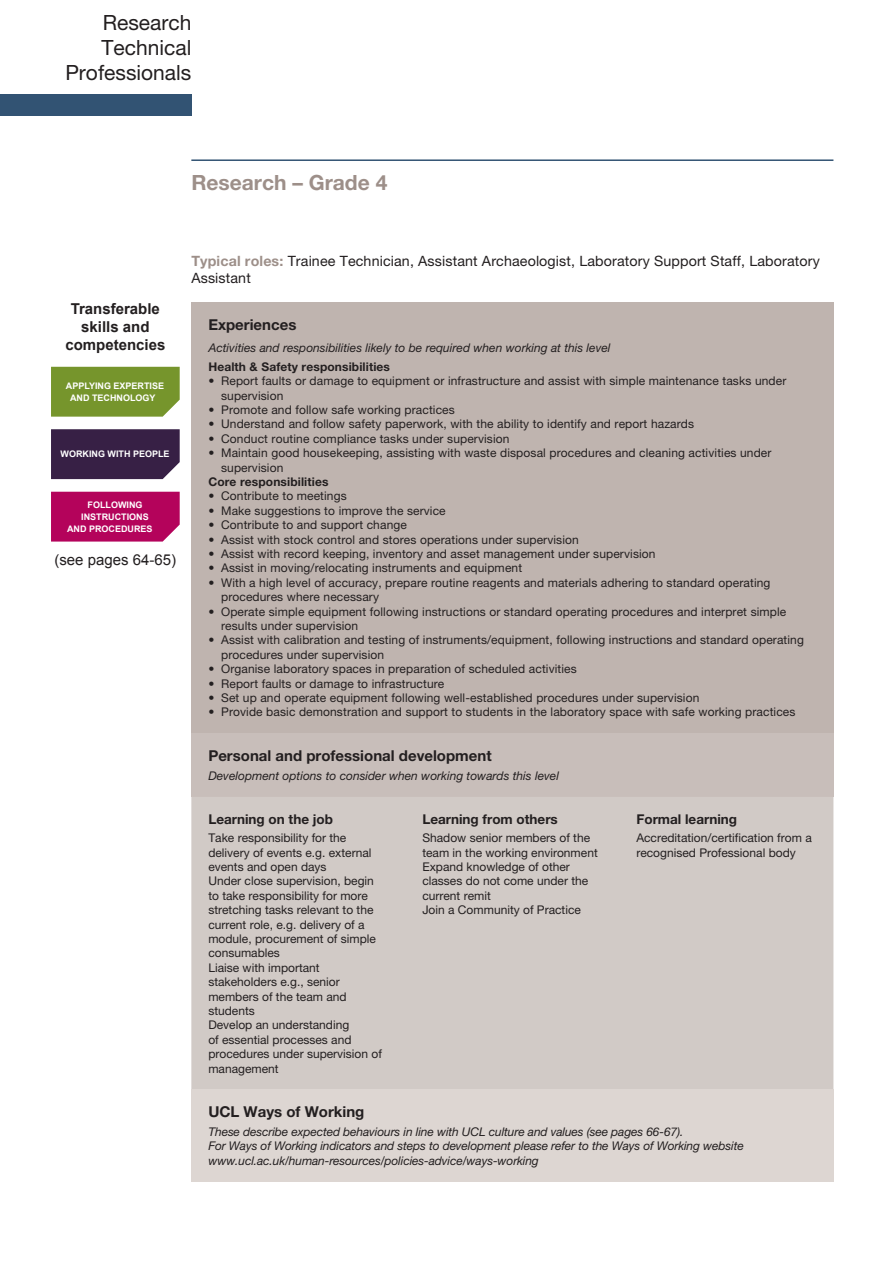
<style>
.page{position:relative;width:893px;height:1263px;background:#fff}
.page>*{position:absolute;margin:0;border:0;box-sizing:border-box;transform-origin:0 0}
.t1{font:21px/25.2px "Helvetica Neue";color:#231f20;text-align:right}
.t2{font:700 21px "Helvetica Neue";color:#9d8f89}
.t3{font:700 15px "Helvetica Neue";color:#231f20}
.t4{font:700 15px/18px "Arial";color:#231f20;text-align:center}
.t5{font:15px "Arial";color:#231f20}
.t6{font:14.25px/17.1px "Helvetica Neue";letter-spacing:.01em;color:#231f20}
.t7{font:700 13.5px "Helvetica Neue";color:#231f20}
.t8{font:12px/14.4px "Helvetica Neue";letter-spacing:.01em;color:#231f20}
.t9{font:12px/14.4px "Helvetica Neue Italic 2";letter-spacing:-.01em;color:#231f20}
.t10{font:700 12px "Helvetica Neue";letter-spacing:.01em;color:#231f20}
.t11{font:700 9px/12px "Arial";color:#fff;text-align:center}
.s1{font-weight:700;color:#9d8f89}
</style>
<div class="page">
<hr style="left:191px;top:159px;width:642px;height:2px;background:#325373">
<div style="left:191px;top:302px;width:642px;height:431px;background:#bfb4af"></div>
<div style="left:191px;top:733px;width:642px;height:64px;background:#c8beba"></div>
<div style="left:191px;top:797px;width:642px;height:292px;background:#d1cac6"></div>
<div style="left:191px;top:1089px;width:642px;height:93px;background:#ddd6d2"></div>
<div style="left:51px;top:367px;width:129px;height:50px;background:#76952c"></div>
<div style="left:51px;top:492px;width:129px;height:50px;background:#b4035b"></div>
<div style="left:51px;top:429px;width:129px;height:50px;background:#372045"></div>
<div style="left:0;top:95px;width:191px;height:21px;background:#325373"></div>
<h1 class="t1" style="left:65px;top:9px;width:127px">Research<br>Technical<br>Professionals</h1>
<h1 class="t2" style="left:191px;top:169px;width:198px">Research – Grade 4</h1>
<p class="t4" style="left:65px;top:300px;width:102px">Transferable skills and competencies</p>
<p class="t11" style="left:66px;top:380px;width:100px">APPLYING EXPERTISE<br>AND TECHNOLOGY</p>
<p class="t11" style="left:61px;top:449px;width:111px">WORKING WITH PEOPLE</p>
<p class="t11" style="left:88px;top:499px;width:56px">FOLLOWING</p>
<p class="t11" style="left:81px;top:511px;width:69px">INSTRUCTIONS</p>
<p class="t11" style="left:67px;top:523px;width:87px">AND PROCEDURES</p>
<p class="t5" style="left:54px;top:550px;width:123px">(see pages 64-65)</p>
<p class="t6" style="left:191px;top:253px;width:630px"><span class="s1">Typical roles:</span> Trainee Technician, Assistant Archaeologist, Laboratory Support Staff, Laboratory<br>Assistant</p>
<p class="t3" style="left:208px;top:315px;width:90px">Experiences</p>
<p class="t9" style="left:208px;top:340px;width:404px">Activities and responsibilities likely to be required when working at this level</p>
<p class="t10" style="left:208px;top:359px;width:183px">Health &amp; Safety responsibilities</p>
<p class="t8" style="left:221px;top:374px;width:567px;text-indent:-13px">• Report faults or damage to equipment or infrastructure and assist with simple maintenance tasks under supervision</p>
<p class="t8" style="left:208px;top:402px;width:248px">• Promote and follow safe working practices</p>
<p class="t8" style="left:208px;top:417px;width:487px">• Understand and follow safety paperwork, with the ability to identify and report hazards</p>
<p class="t8" style="left:208px;top:431px;width:303px">• Conduct routine compliance tasks under supervision</p>
<p class="t8" style="left:221px;top:446px;width:552px;text-indent:-13px">• Maintain good housekeeping, assisting with waste disposal procedures and cleaning activities under supervision</p>
<p class="t10" style="left:208px;top:474px;width:122px">Core responsibilities</p>
<p class="t8" style="left:208px;top:489px;width:140px">• Contribute to meetings</p>
<p class="t8" style="left:208px;top:503px;width:239px">• Make suggestions to improve the service</p>
<p class="t8" style="left:208px;top:518px;width:200px">• Contribute to and support change</p>
<p class="t8" style="left:208px;top:532px;width:372px">• Assist with stock control and stores operations under supervision</p>
<p class="t8" style="left:208px;top:546px;width:449px">• Assist with record keeping, inventory and asset management under supervision</p>
<p class="t8" style="left:208px;top:561px;width:315px">• Assist in moving/relocating instruments and equipment</p>
<p class="t8" style="left:221px;top:575px;width:551px;text-indent:-13px">• With a high level of accuracy, prepare routine reagents and materials adhering to standard operating procedures where necessary</p>
<p class="t8" style="left:221px;top:604px;width:567px;text-indent:-13px">• Operate simple equipment following instructions or standard operating procedures and interpret simple results under supervision</p>
<p class="t8" style="left:221px;top:633px;width:584px;text-indent:-13px">• Assist with calibration and testing of instruments/equipment, following instructions and standard operating procedures under supervision</p>
<p class="t8" style="left:208px;top:662px;width:370px">• Organise laboratory spaces in preparation of scheduled activities</p>
<p class="t8" style="left:208px;top:676px;width:238px">• Report faults or damage to infrastructure</p>
<p class="t8" style="left:208px;top:690px;width:493px">• Set up and operate equipment following well-established procedures under supervision</p>
<p class="t8" style="left:208px;top:705px;width:589px">• Provide basic demonstration and support to students in the laboratory space with safe working practices</p>
<p class="t3" style="left:208px;top:746px;width:285px">Personal and professional development</p>
<p class="t9" style="left:208px;top:768px;width:352px">Development options to consider when working towards this level</p>
<p class="t7" style="left:208px;top:810px;width:126px">Learning on the job</p>
<p class="t8" style="left:208px;top:830px;width:175px">Take responsibility for the delivery of events e.g. external events and open days<br>Under close supervision, begin to take responsibility for more stretching tasks relevant to the current role, e.g. delivery of a module, procurement of simple consumables<br>Liaise with important stakeholders e.g., senior members of the team and students<br>Develop an understanding<br>of essential processes and procedures under supervision of management</p>
<p class="t7" style="left:422px;top:810px;width:137px">Learning from others</p>
<p class="t8" style="left:422px;top:830px;width:177px">Shadow senior members of the team in the working environment<br>Expand knowledge of other classes do not come under the current remit<br>Join a Community of Practice</p>
<p class="t7" style="left:636px;top:810px;width:102px">Formal learning</p>
<p class="t8" style="left:636px;top:830px;width:177px">Accreditation/certification from a recognised Professional body</p>
<p class="t3" style="left:208px;top:1103px;width:158px">UCL Ways of Working</p>
<p class="t9" style="left:208px;top:1124px;width:537px">These describe expected behaviours in line with UCL culture and values (see pages 66-67).<br>For Ways of Working indicators and steps to development please refer to the Ways of Working website www.ucl.ac.uk/human-resources/policies-advice/ways-working</p>
</div>
